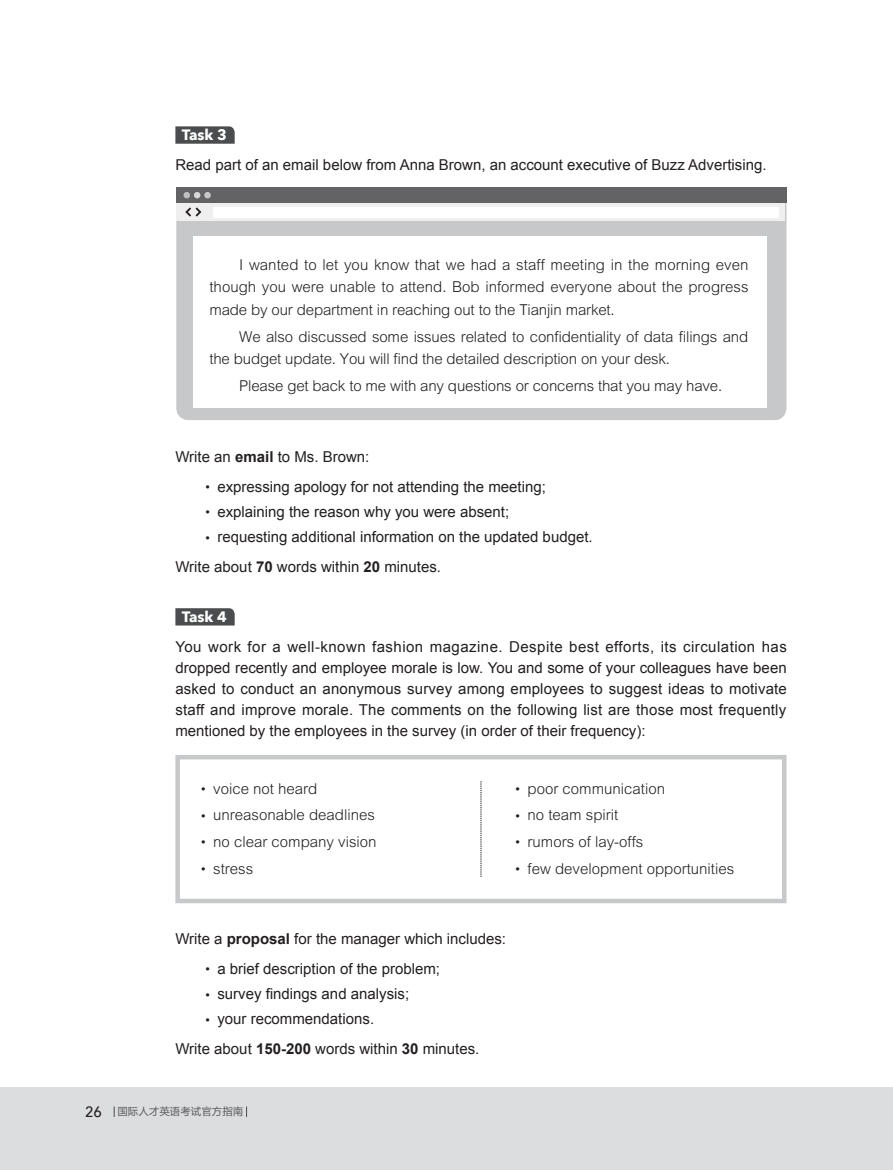
<style>
.page{position:relative;width:893px;height:1170px;background:#fff}
.page>*{position:absolute;margin:0;border:0;box-sizing:border-box;transform-origin:0 0}
.英文-正文{font:15px/21px "Arial";color:#231f20;text-align:justify}
.段落样式9{font:300 15px/22.5px "Arial";color:#231f20;text-align:justify}
.有序号指令{font:300 15px/22.5px "Arial";letter-spacing:-.01em;color:#231f20}
.TASK{font:700 15px "Avenir Next";color:#fff}
.t1{font:10.5px "FZLTHJW GB1 0";color:#57585a}
.s1{font-weight:700}
.s2{font-family:"Avenir Next";font-weight:500;font-size:15px;color:#231f20}
</style>
<div class="page">
<div style="left:0;top:1086px;width:893px;height:83px;background:#dcdddf"></div>
<div style="left:176px;top:203px;width:610px;height:217px;background:#c7c8ca"></div>
<div style="left:176px;top:187px;width:610px;height:16px;background:#636366"></div>
<div style="left:176px;top:203px;width:609px;height:18px;background:#efeff0"></div>
<div style="left:213px;top:207px;width:565px;height:10px;background:#fff"></div>
<svg style="left:184px;top:192px;width:16px;height:6px"></svg>
<div style="left:204px;top:192px;width:7px;height:6px;background:#c6c7c9;border-radius:50%"></div>
<svg style="left:185px;top:207px;width:16px;height:9px"></svg>
<div style="left:193px;top:236px;width:573px;height:171px;background:#fff"></div>
<svg style="left:175px;top:126px;width:60px;height:18px"></svg>
<svg style="left:175px;top:608px;width:60px;height:17px"></svg>
<div style="left:175px;top:754px;width:611px;height:149px;border:4px solid #c7c8ca"></div>
<svg style="left:481px;top:781px;width:1px;height:95px"></svg>
<p class="TASK" style="left:182px;top:122px;width:47px">Task 3</p>
<p class="英文-正文" style="left:175px;top:154px;width:593px">Read part of an email below from Anna Brown, an account executive of Buzz Advertising.</p>
<p class="段落样式9" style="left:209px;top:253px;width:541px;text-indent:30px">I wanted to let you know that we had a staff meeting in the morning even though you were unable to attend. Bob informed everyone about the progress made by our department in reaching out to the Tianjin market.</p>
<p class="有序号指令" style="left:209px;top:325px;width:540px;text-indent:30px">We also discussed some issues related to confidentiality of data filings and the budget update. You will find the detailed description on your desk.</p>
<p class="有序号指令" style="left:239px;top:374px;width:485px">Please get back to me with any questions or concerns that you may have.</p>
<p class="英文-正文" style="left:175px;top:446px;width:195px">Write an <span class="s1">email</span> to Ms. Brown:</p>
<p class="英文-正文" style="left:205px;top:476px;width:342px"><sup>●</sup> expressing apology for not attending the meeting;</p>
<p class="英文-正文" style="left:205px;top:501px;width:305px"><sup>●</sup> explaining the reason why you were absent;</p>
<p class="英文-正文" style="left:205px;top:526px;width:389px"><sup>●</sup> requesting additional information on the updated budget.</p>
<p class="英文-正文" style="left:175px;top:556px;width:267px">Write about <span class="s1">70</span> words within <span class="s1">20</span> minutes.</p>
<p class="TASK" style="left:182px;top:604px;width:47px">Task 4</p>
<p class="英文-正文" style="left:175px;top:636px;width:613px">You work for a well-known fashion magazine. Despite best efforts, its circulation has dropped recently and employee morale is low. You and some of your colleagues have been asked to conduct an anonymous survey among employees to suggest ideas to motivate staff and improve morale. The comments on the following list are those most frequently mentioned by the employees in the survey (in order of their frequency):</p>
<p class="段落样式9" style="left:201px;top:777px;width:118px"><sup>●</sup> voice not heard</p>
<p class="段落样式9" style="left:201px;top:803px;width:175px"><sup>●</sup> unreasonable deadlines</p>
<p class="段落样式9" style="left:201px;top:830px;width:177px"><sup>●</sup> no clear company vision</p>
<p class="段落样式9" style="left:201px;top:857px;width:54px"><sup>●</sup> stress</p>
<p class="段落样式9" style="left:515px;top:777px;width:151px"><sup>●</sup> poor communication</p>
<p class="段落样式9" style="left:515px;top:803px;width:104px"><sup>●</sup> no team spirit</p>
<p class="段落样式9" style="left:515px;top:830px;width:129px"><sup>●</sup> rumors of lay-offs</p>
<p class="段落样式9" style="left:515px;top:857px;width:220px"><sup>●</sup> few development opportunities</p>
<p class="英文-正文" style="left:175px;top:928px;width:332px">Write a <span class="s1">proposal</span> for the manager which includes:</p>
<p class="英文-正文" style="left:205px;top:958px;width:236px"><sup>●</sup> a brief description of the problem;</p>
<p class="英文-正文" style="left:205px;top:983px;width:205px"><sup>●</sup> survey findings and analysis;</p>
<p class="英文-正文" style="left:205px;top:1008px;width:170px"><sup>●</sup> your recommendations.</p>
<p class="英文-正文" style="left:175px;top:1038px;width:306px">Write about <span class="s1">150-200</span> words within <span class="s1">30</span> minutes.</p>
<p class="t1" style="left:85px;top:1105px;width:160px"><span class="s2">26</span> 国际人才英语考试官方指南</p>
</div>
